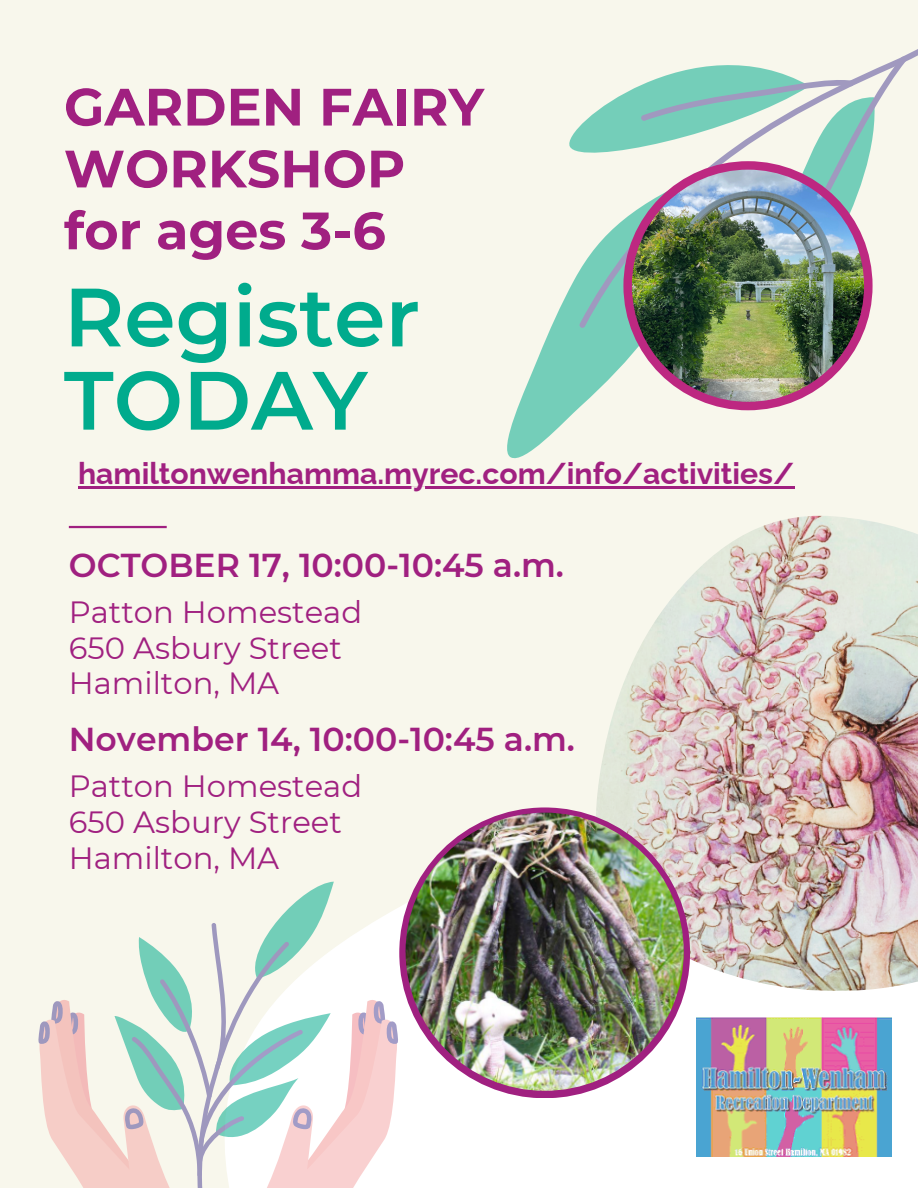
<style>
.page{position:relative;width:918px;height:1188px;background:#f8f7ec}
.page>*{position:absolute;margin:0;border:0;box-sizing:border-box;transform-origin:0 0}
.t1{font:600 82.5px "Montserrat";color:#00ab8d}
.t2{font:700 52.5px "Montserrat";color:#a02080}
.t3{font:600 33.15px "Montserrat";color:#a02080}
.t4{font:30.75px "Montserrat";color:#a02080}
.t5{font:700 30.15px "Raleway";color:#a02080}
</style>
<div class="page">
<svg style="left:331px;top:808px;width:587px;height:380px;fill:#fff"></svg>
<svg style="left:38px;top:882px;width:361px;height:306px"></svg>
<img style="left:596px;top:515px;width:322px;height:493px">
<hr style="left:69px;top:526px;width:98px;height:2px;background:#a02080">
<svg style="left:507px;top:272px;width:201px;height:187px"></svg>
<svg style="left:579px;top:49px;width:339px;height:311px"></svg>
<svg style="left:640px;top:49px;width:267px;height:294px"></svg>
<img style="left:697px;top:1017px;width:194px;height:140px">
<svg style="left:399px;top:807px;width:291px;height:291px;background:#a12b83"></svg>
<img style="left:406px;top:813px;width:278px;height:278px;border-radius:50%">
<div style="left:623px;top:161px;width:250px;height:249px;background:#bd2881;border-radius:50%"></div>
<img style="left:632px;top:170px;width:232px;height:232px;border-radius:50%">
<hr style="left:78px;top:487px;width:716px;height:2px;background:#a02080">
<p class="t2" style="left:64px;top:75px;width:422px">GARDEN FAIRY</p>
<p class="t2" style="left:64px;top:137px;width:343px">WORKSHOP</p>
<p class="t2" style="left:64px;top:198px;width:323px">for ages 3-6</p>
<p class="t1" style="left:64px;top:267px;width:358px">Register</p>
<p class="t1" style="left:64px;top:350px;width:305px">TODAY</p>
<p class="t5" style="left:78px;top:456px;width:718px">hamiltonwenhamma.myrec.com/info/activities/</p>
<p class="t3" style="left:69px;top:544px;width:497px">OCTOBER 17, 10:00-10:45 a.m.</p>
<p class="t4" style="left:69px;top:593px;width:295px">Patton Homestead</p>
<p class="t4" style="left:69px;top:629px;width:275px">650 Asbury Street</p>
<p class="t4" style="left:69px;top:665px;width:212px">Hamilton, MA</p>
<p class="t3" style="left:69px;top:719px;width:508px">November 14, 10:00-10:45 a.m.</p>
<p class="t4" style="left:69px;top:768px;width:295px">Patton Homestead</p>
<p class="t4" style="left:69px;top:803px;width:275px">650 Asbury Street</p>
<p class="t4" style="left:69px;top:839px;width:212px">Hamilton, MA</p>
</div>
